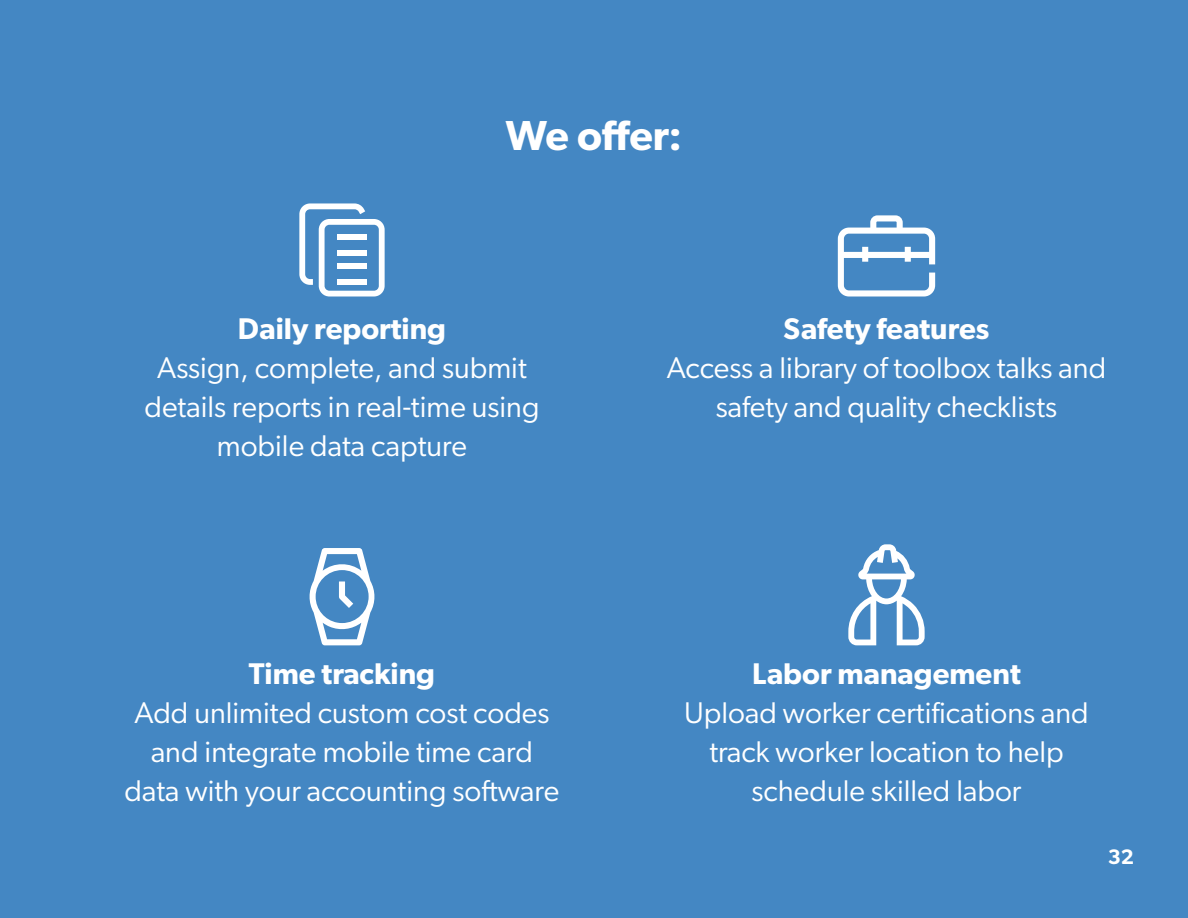
<style>
.page{position:relative;width:1188px;height:918px;background:#4487c3}
.page>*{position:absolute;margin:0;border:0;box-sizing:border-box;transform-origin:0 0}
.Paragraph_Style_1{font:600 42px "Gibson";color:#fff}
.White_Body{font:30px/39px "Gibson";color:#fff;text-align:center}
.White_Body-2{font:600 30px "Gibson";color:#fff}
.Section_Header{font:600 21px "Gibson";color:#fff}
</style>
<div class="page">
<svg style="left:838px;top:215px;width:97px;height:82px"></svg>
<svg style="left:299px;top:203px;width:86px;height:94px"></svg>
<svg style="left:309px;top:548px;width:66px;height:97px"></svg>
<svg style="left:848px;top:544px;width:77px;height:101px"></svg>
<p class="Paragraph_Style_1" style="left:506px;top:111px;width:178px">We offer:</p>
<p class="White_Body-2" style="left:238px;top:311px;width:210px">Daily reporting</p>
<p class="White_Body" style="left:144px;top:348px;width:397px">Assign, complete, and submit details reports in real-time using mobile data capture</p>
<p class="White_Body-2" style="left:249px;top:656px;width:188px">Time tracking</p>
<p class="White_Body" style="left:124px;top:693px;width:437px">Add unlimited custom cost codes and integrate mobile time card data with your accounting software</p>
<p class="White_Body-2" style="left:784px;top:311px;width:207px">Safety features</p>
<p class="White_Body" style="left:667px;top:348px;width:441px">Access a library of toolbox talks and safety and quality checklists</p>
<p class="White_Body-2" style="left:752px;top:656px;width:270px">Labor management</p>
<p class="White_Body" style="left:684px;top:693px;width:406px">Upload worker certifications and track worker location to help schedule skilled labor</p>
<p class="Section_Header" style="left:1108px;top:844px;width:28px">32</p>
</div>
